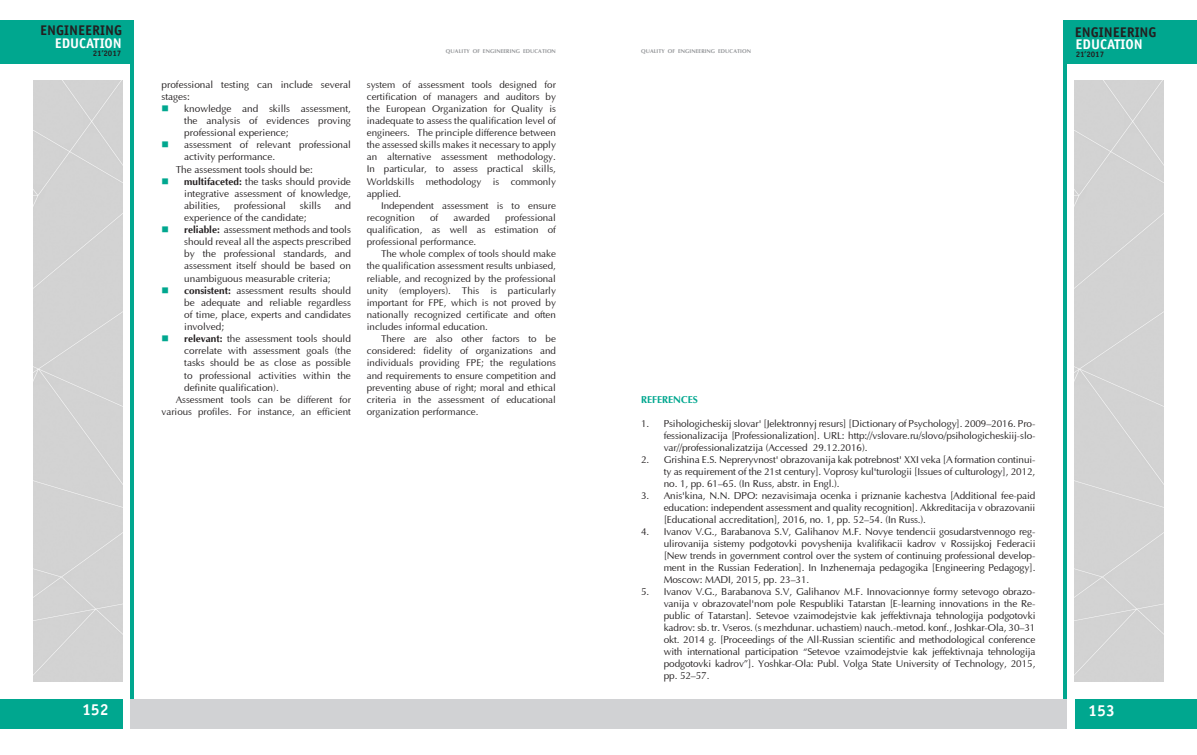
<style>
.page{position:relative;width:1197px;height:755px;background:#fff}
.page>*{position:absolute;margin:0;border:0;box-sizing:border-box;transform-origin:0 0}
.t1{font:700 16px "Officina Sans C";color:#fff}
.t2{font:700 14px "Officina Sans C";color:#231f20}
.t3{font:700 14px "Officina Sans C";color:#fff}
.main_nn{font:10px/12.1px "Optima";color:#231f20;text-align:justify}
.t4{font:700 10px "AG Optima";color:#00a78f}
.t5{font:9.8px/12.1px "Optima";color:#231f20;text-align:justify}
.t6{font:700 8px "Officina Sans C";color:#231f20}
.t7{font:700 5.5px "AG Optima";letter-spacing:.01em;color:#939598}
.s1{font-family:"AG Optima";font-weight:700}
</style>
<div class="page">
<div style="left:1063px;top:20px;width:133px;height:43px;background:#00a78f"></div>
<div style="left:1074px;top:698px;width:122px;height:30px;background:#00a78f"></div>
<div style="left:0;top:698px;width:122px;height:30px;background:#00a78f"></div>
<div style="left:0;top:20px;width:133px;height:43px;background:#00a78f"></div>
<hr style="left:1063px;top:45px;width:3px;height:653px;background:#00a78f">
<hr style="left:130px;top:45px;width:3px;height:653px;background:#00a78f">
<div style="left:33px;top:80px;width:89px;height:601px;background:#d3d3d3"></div>
<div style="left:130px;top:698px;width:468px;height:30px;background:#d1d2d4"></div>
<div style="left:598px;top:698px;width:468px;height:30px;background:#d1d2d4"></div>
<div style="left:1074px;top:80px;width:89px;height:601px;background:#d3d3d3"></div>
<h2 class="t2" style="left:40px;top:23px;width:83px">ENGINEERING</h2>
<h2 class="t2" style="left:1074px;top:24px;width:83px">ENGINEERING</h2>
<h2 class="t3" style="left:55px;top:35px;width:69px">EDUCATION</h2>
<h2 class="t3" style="left:1075px;top:36px;width:69px">EDUCATION</h2>
<p class="t6" style="left:93px;top:49px;width:30px">21’2017</p>
<p class="t7" style="left:446px;top:48px;width:111px">QUALITY OF ENGINEERING EDUCATION</p>
<p class="t7" style="left:641px;top:48px;width:111px">QUALITY OF ENGINEERING EDUCATION</p>
<p class="t6" style="left:1075px;top:49px;width:30px">21’2017</p>
<p class="main_nn" style="left:161px;top:79px;width:191px">professional testing can include several stages:</p>
<p class="main_nn" style="left:184px;top:103px;width:168px">knowledge and skills assessment, the analysis of evidences proving professional experience;</p>
<p class="main_nn" style="left:184px;top:139px;width:168px">assessment of relevant professional activity performance.</p>
<p class="main_nn" style="left:176px;top:163px;width:139px">The assessment tools should be:</p>
<p class="main_nn" style="left:184px;top:175px;width:168px"><span class="s1">multifaceted:</span> the tasks should provide integrative assessment of knowledge, abilities,</p>
<p class="main_nn" style="left:234px;top:200px;width:53px">professional</p>
<p class="main_nn" style="left:300px;top:200px;width:23px">skills</p>
<p class="main_nn" style="left:335px;top:200px;width:18px">and</p>
<p class="main_nn" style="left:184px;top:212px;width:124px">experience of the candidate;</p>
<p class="main_nn" style="left:184px;top:224px;width:168px"><span class="s1">reliable:</span> assessment methods and tools should reveal all the aspects prescribed by the professional standards, and assessment itself should be based on unambiguous measurable criteria;</p>
<p class="main_nn" style="left:184px;top:284px;width:168px"><span class="s1">consistent:</span> assessment results should be adequate and reliable regardless of time, place, experts and candidates involved;</p>
<p class="main_nn" style="left:184px;top:333px;width:168px"><span class="s1">relevant:</span> the assessment tools should correlate with assessment goals (the tasks should be as close as possible to professional activities within the definite qualification).</p>
<p class="t5" style="left:161px;top:393px;width:191px;text-align:right">Assessment tools can be different for various profiles. For instance, an efficient</p>
<p class="t5" style="left:367px;top:79px;width:190px">system of assessment tools designed for certification of managers and auditors by the European Organization for Quality is inadequate to assess the qualification level of engineers. The principle difference between the assessed skills makes it necessary to apply an alternative assessment methodology.<br>In particular, to assess practical skills, Worldskills methodology is commonly applied.</p>
<p class="t5" style="left:367px;top:200px;width:190px;text-indent:14px">Independent assessment is to ensure recognition</p>
<p class="t5" style="left:367px;top:212px;width:190px;text-indent:138px">professional qualification, as well as estimation of professional performance.</p>
<p class="t5" style="left:367px;top:248px;width:190px;text-indent:14px">The whole complex of tools should make the qualification assessment results unbiased, reliable, and recognized by the professional unity (employers). This is particularly important for FPE, which is not proved by nationally recognized certificate and often includes informal education.</p>
<p class="t5" style="left:367px;top:333px;width:190px;text-indent:14px">There are also other factors to be considered: fidelity of organizations and individuals providing FPE; the regulations and requirements to ensure competition and preventing abuse of right; moral and ethical criteria in the assessment of educational organization performance.</p>
<p class="t5" style="left:430px;top:212px;width:10px">of</p>
<p class="t5" style="left:453px;top:212px;width:38px">awarded</p>
<p class="t4" style="left:641px;top:393px;width:58px">REFERENCES</p>
<p class="main_nn" style="left:663px;top:417px;width:373px;text-indent:-23px">1. Psihologicheskij slovar' [Jelektronnyj resurs] [Dictionary of Psychology]. 2009–2016. Pro&shy;fessionalizacija [Professionalization]. URL: http://vslovare.ru/slovo/psihologicheskiij-slo&shy;var//professionalizatzija (Accessed 29.12.2016).</p>
<p class="main_nn" style="left:663px;top:453px;width:373px;text-indent:-23px">2. Grishina E.S. Nepreryvnost' obrazovanija kak potrebnost' XXI veka [A formation continui&shy;ty as requirement of the 21st century]. Voprosy kul'turologii [Issues of culturology], 2012, no. 1, pp. 61–65. (In Russ, abstr. in Engl.).</p>
<p class="main_nn" style="left:663px;top:489px;width:373px;text-indent:-23px">3. Anis'kina, N.N. DPO: nezavisimaja ocenka i priznanie kachestva [Additional fee-paid education: independent assessment and quality recognition]. Akkreditacija v obrazovanii [Educational accreditation], 2016, no. 1, pp. 52–54. (In Russ.).</p>
<p class="main_nn" style="left:663px;top:525px;width:373px;text-indent:-23px">4. Ivanov V.G., Barabanova S.V, Galihanov M.F. Novye tendencii gosudarstvennogo reg&shy;ulirovanija sistemy podgotovki povyshenija kvalifikacii kadrov v Rossijskoj Federacii [New trends in government control over the system of continuing professional develop&shy;ment in the Russian Federation]. In Inzhenernaja pedagogika [Engineering Pedagogy].<br>Moscow: MADI, 2015, pp. 23–31.</p>
<p class="main_nn" style="left:663px;top:585px;width:373px;text-indent:-23px">5. Ivanov V.G., Barabanova S.V, Galihanov M.F. Innovacionnye formy setevogo obrazo&shy;vanija v obrazovatel'nom pole Respubliki Tatarstan [E-learning innovations in the Re&shy;public of Tatarstan]. Setevoe vzaimodejstvie kak jeffektivnaja tehnologija podgotovki kadrov: sb. tr. Vseros. (s mezhdunar. uchastiem) nauch.-metod. konf., Joshkar-Ola, 30–31 okt. 2014 g. [Proceedings of the All-Russian scientific and methodological conference with international participation “Setevoe vzaimodejstvie kak jeffektivnaja tehnologija podgotovki kadrov”]. Yoshkar-Ola: Publ. Volga State University of Technology, 2015, pp. 52–57.</p>
<p class="t1" style="left:82px;top:700px;width:28px">152</p>
<h1 class="t1" style="left:1088px;top:700px;width:28px">153</h1>
</div>
